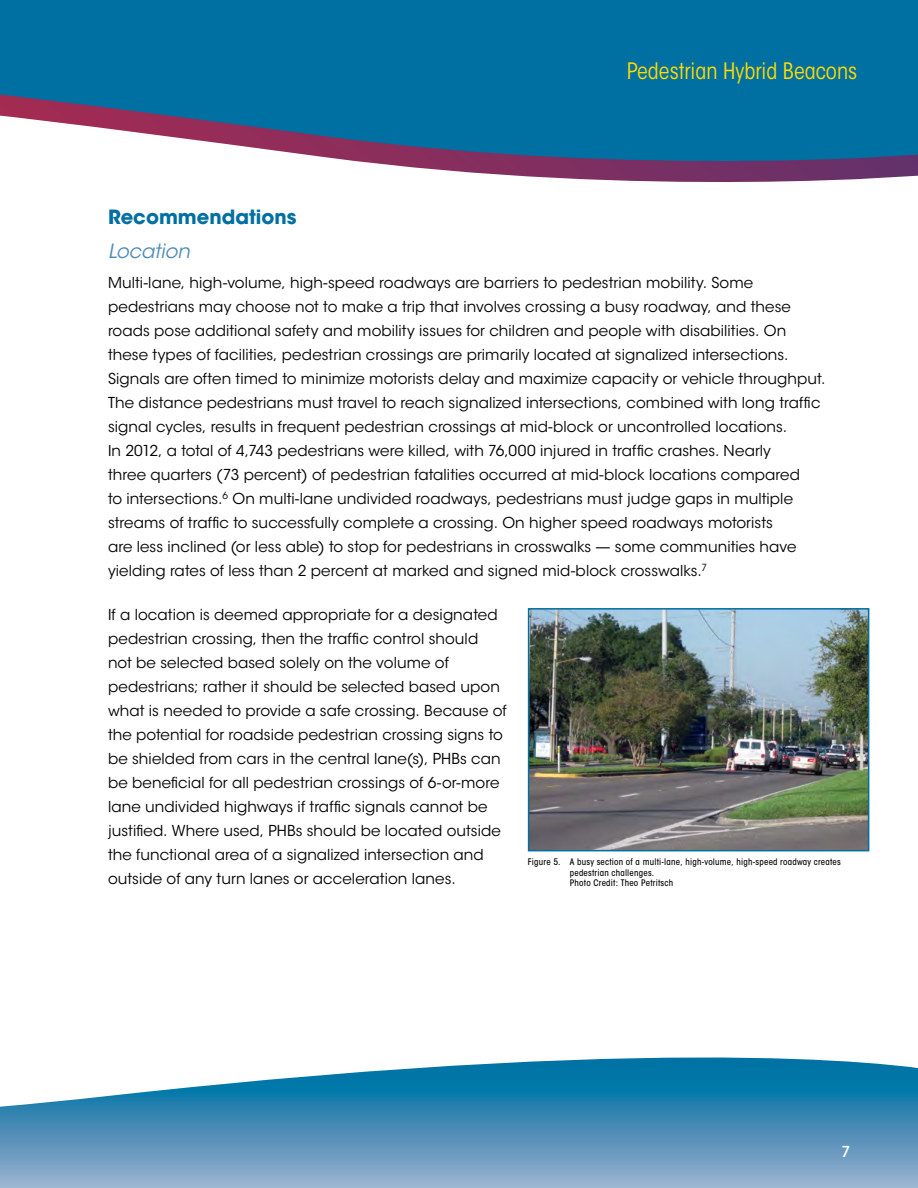
<style>
.page{position:relative;width:918px;height:1188px;background:#fff}
.page>*{position:absolute;margin:0;border:0;box-sizing:border-box;transform-origin:0 0}
.t1{font:condensed 22.5px "ITC Avant Garde Std";color:#fd0}
.t2{font:700 19.5px "ITC Avant Garde Std";color:#006fa1}
.t3{font:italic 19.5px "ITC Avant Garde Std";color:#4d8bb6}
.t4{font:15px/24px "ITC Avant Garde Std";letter-spacing:.005em;color:#000}
.t5{font:500 15px "ITC Avant Garde Std";color:#fff}
.t6{font:500 condensed 9px/10.8px "ITC Avant Garde Std";letter-spacing:.025em;color:#000}
</style>
<div class="page">
<svg style="left:0;top:1057px;width:918px;height:131px;background:#5e9cc0"></svg>
<div style="left:0;top:0;width:918px;height:65px;background:#006fa1"></div>
<svg style="left:0;top:65px;width:918px;height:117px"></svg>
<img style="left:531px;top:611px;width:335px;height:237px">
<div style="left:528px;top:608px;width:341px;height:243px;border:2px solid #006fa1"></div>
<h1 class="t1" style="left:627px;top:57px;width:232px">Pedestrian Hybrid Beacons</h1>
<h2 class="t2" style="left:108px;top:204px;width:190px">Recommendations</h2>
<h2 class="t3" style="left:108px;top:239px;width:83px">Location</h2>
<p class="t4" style="left:108px;top:271px;width:719px">Multi-lane, high-volume, high-speed roadways are barriers to pedestrian mobility. Some pedestrians may choose not to make a trip that involves crossing a busy roadway, and these roads pose additional safety and mobility issues for children and people with disabilities. On these types of facilities, pedestrian crossings are primarily located at signalized intersections.<br>Signals are often timed to minimize motorists delay and maximize capacity or vehicle throughput.<br>The distance pedestrians must travel to reach signalized intersections, combined with long traffic signal cycles, results in frequent pedestrian crossings at mid-block or uncontrolled locations.<br>In 2012, a total of 4,743 pedestrians were killed, with 76,000 injured in traffic crashes. Nearly<br>three quarters (73 percent) of pedestrian fatalities occurred at mid-block locations compared<br>to intersections.<sup>6</sup> On multi-lane undivided roadways, pedestrians must judge gaps in multiple streams of traffic to successfully complete a crossing. On higher speed roadways motorists<br>are less inclined (or less able) to stop for pedestrians in crosswalks — some communities have yielding rates of less than 2 percent at marked and signed mid-block crosswalks.<sup>7</sup></p>
<p class="t4" style="left:108px;top:602px;width:400px">If a location is deemed appropriate for a designated pedestrian crossing, then the traffic control should<br>not be selected based solely on the volume of pedestrians; rather it should be selected based upon what is needed to provide a safe crossing. Because of the potential for roadside pedestrian crossing signs to be shielded from cars in the central lane(s), PHBs can be beneficial for all pedestrian crossings of 6-or-more lane undivided highways if traffic signals cannot be justified. Where used, PHBs should be located outside the functional area of a signalized intersection and outside of any turn lanes or acceleration lanes.</p>
<p class="t6" style="left:570px;top:856px;width:273px;text-indent:-42px">Figure 5. A busy section of a multi-lane, high-volume, high-speed roadway creates pedestrian challenges.<br>Photo Credit: Theo Petritsch</p>
<p class="t5" style="left:842px;top:1142px;width:10px">7</p>
</div>
